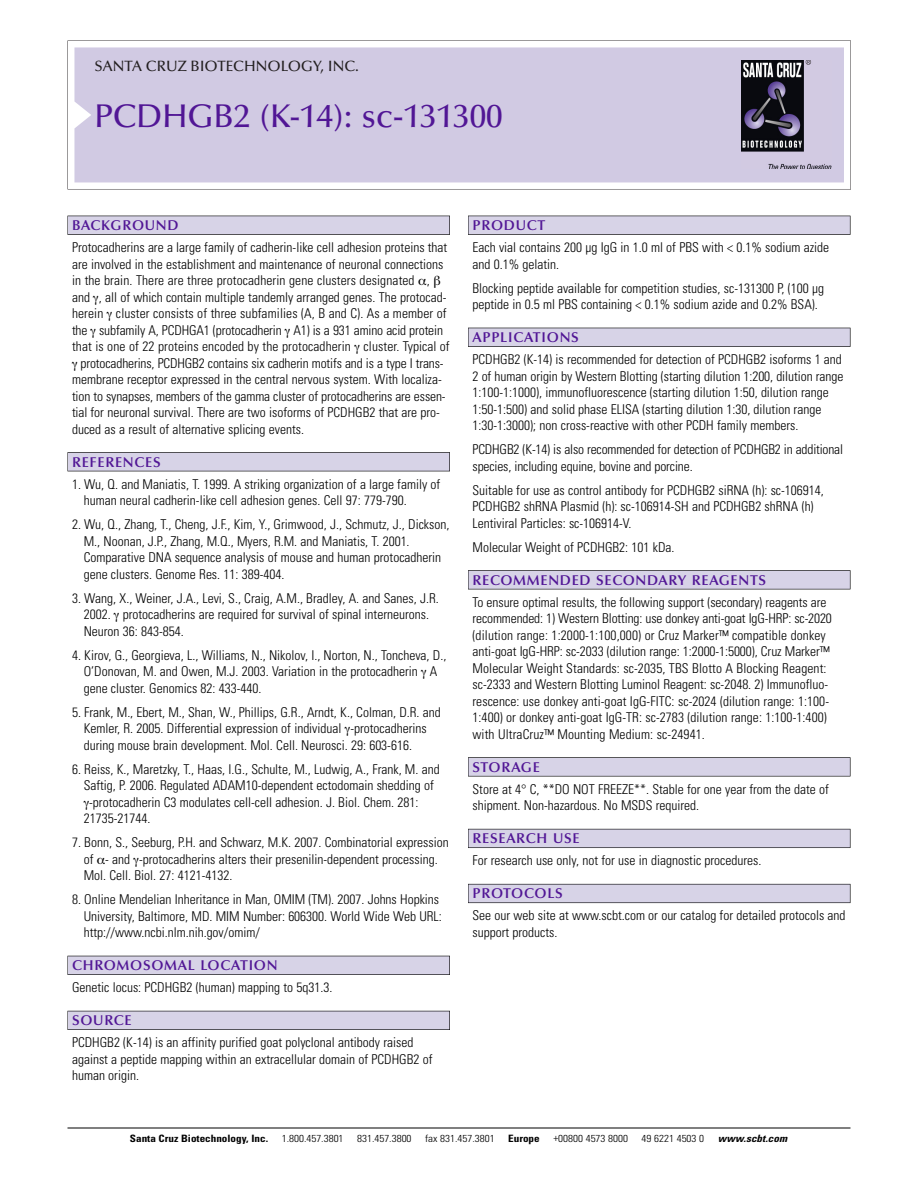
<style>
.page{position:relative;width:918px;height:1188px;background:#fff}
.page>*{position:absolute;margin:0;border:0;box-sizing:border-box;transform-origin:0 0}
.t1{font:500 33px "Optima";color:#511695}
.t2{font:500 15px "Optima";color:#231f20}
.t3{font:600 14.25px "Optima";letter-spacing:.05em;color:#511695}
.t4{font:300 condensed 13.5px/16.5px "Univers";color:#000}
.t5{font:300 condensed 10.2px "Univers";color:#000;scale:1.1 1}
.t6{font:700 condensed 10.2px "Univers";color:#000;scale:1.1 1}
.t7{font:italic 700 condensed 10.2px "Univers";letter-spacing:.005em;color:#000;scale:1.1 1}
</style>
<div class="page">
<svg style="left:68px;top:40px;width:783px;height:149px"></svg>
<div style="left:74px;top:47px;width:770px;height:135px;background:#d1cae3"></div>
<img style="left:741px;top:60px;width:90px;height:108px">
<div style="left:68px;top:216px;width:382px;height:19px;background:#525155"></div>
<div style="left:68px;top:216px;width:381px;height:18px;background:#d7d3e7"></div>
<div style="left:68px;top:452px;width:382px;height:19px;background:#525155"></div>
<div style="left:68px;top:453px;width:381px;height:18px;background:#d7d3e7"></div>
<div style="left:68px;top:956px;width:382px;height:19px;background:#525158"></div>
<div style="left:68px;top:956px;width:381px;height:18px;background:#d7d3e7"></div>
<div style="left:68px;top:1011px;width:382px;height:19px;background:#54535a"></div>
<div style="left:68px;top:1011px;width:381px;height:18px;background:#d7d3e7"></div>
<div style="left:468px;top:216px;width:382px;height:19px;background:#525155"></div>
<div style="left:468px;top:216px;width:382px;height:18px;background:#d7d3e7"></div>
<div style="left:468px;top:328px;width:382px;height:19px;background:#515055"></div>
<div style="left:468px;top:328px;width:382px;height:18px;background:#d7d3e7"></div>
<div style="left:468px;top:570px;width:382px;height:19px;background:#545357"></div>
<div style="left:468px;top:571px;width:382px;height:18px;background:#d7d3e7"></div>
<div style="left:468px;top:757px;width:382px;height:19px;background:#575759"></div>
<div style="left:468px;top:758px;width:382px;height:18px;background:#d7d3e7"></div>
<div style="left:468px;top:829px;width:382px;height:19px;background:#5b5a62"></div>
<div style="left:468px;top:829px;width:382px;height:18px;background:#d7d3e7"></div>
<div style="left:468px;top:884px;width:382px;height:19px;background:#66646e"></div>
<div style="left:468px;top:884px;width:382px;height:18px;background:#d7d3e7"></div>
<hr style="left:68px;top:1128px;width:782px;height:1px;background:#000">
<p class="t2" style="left:94px;top:61px;width:266px">SANTA CRUZ BIOTECHNOLOGY, INC.</p>
<h1 class="t1" style="left:94px;top:103px;width:410px">PCDHGB2 (K-14): sc-131300</h1>
<p class="t3" style="left:72px;top:219px;width:108px">BACKGROUND</p>
<p class="t4" style="left:72px;top:240px;width:377px">Protocadherins are a large family of cadherin-like cell adhesion proteins that</p>
<p class="t4" style="left:72px;top:257px;width:373px">are involved in the establishment and maintenance of neuronal connections</p>
<p class="t4" style="left:72px;top:273px;width:359px">in the brain. There are three protocadherin gene clusters designated ,</p>
<p class="t4" style="left:72px;top:290px;width:376px">and , all of which contain multiple tandemly arranged genes. The protocad-</p>
<p class="t4" style="left:72px;top:306px;width:376px">herein cluster consists of three subfamilies (A, B and C). As a member of</p>
<p class="t4" style="left:72px;top:323px;width:373px">the subfamily A, PCDHGA1 (protocadherin A1) is a 931 amino acid protein</p>
<p class="t4" style="left:72px;top:339px;width:379px">that is one of 22 proteins encoded by the protocadherin cluster. Typical of</p>
<p class="t4" style="left:81px;top:356px;width:365px">protocadherins, PCDHGB2 contains six cadherin motifs and is a type I trans-</p>
<p class="t4" style="left:72px;top:372px;width:371px">membrane receptor expressed in the central nervous system. With localiza-</p>
<p class="t4" style="left:72px;top:389px;width:375px">tion to synapses, members of the gamma cluster of protocadherins are essen-</p>
<p class="t4" style="left:72px;top:405px;width:369px">tial for neuronal survival. There are two isoforms of PCDHGB2 that are pro-</p>
<p class="t4" style="left:72px;top:422px;width:234px">duced as a result of alternative splicing events.</p>
<p class="t3" style="left:72px;top:456px;width:90px">REFERENCES</p>
<p class="t4" style="left:84px;top:477px;width:358px;text-indent:-12px">1. Wu, Q. and Maniatis, T. 1999. A striking organization of a large family of human neural cadherin-like cell adhesion genes. Cell 97: 779-790.</p>
<p class="t4" style="left:84px;top:517px;width:367px;text-indent:-12px">2. Wu, Q., Zhang, T., Cheng, J.F., Kim, Y., Grimwood, J., Schmutz, J., Dickson, M., Noonan, J.P., Zhang, M.Q., Myers, R.M. and Maniatis, T. 2001.<br>Comparative DNA sequence analysis of mouse and human protocadherin gene clusters. Genome Res. 11: 389-404.</p>
<p class="t4" style="left:84px;top:591px;width:357px;text-indent:-12px">3. Wang, X., Weiner, J.A., Levi, S., Craig, A.M., Bradley, A. and Sanes, J.R.<br>2002. protocadherins are required for survival of spinal interneurons.<br>Neuron 36: 843-854.</p>
<p class="t4" style="left:84px;top:648px;width:364px;text-indent:-12px">4. Kirov, G., Georgieva, L., Williams, N., Nikolov, I., Norton, N., Toncheva, D.,<br>O’Donovan, M. and Owen, M.J. 2003. Variation in the protocadherin A gene cluster. Genomics 82: 433-440.</p>
<p class="t4" style="left:84px;top:705px;width:359px;text-indent:-12px">5. Frank, M., Ebert, M., Shan, W., Phillips, G.R., Arndt, K., Colman, D.R. and<br>Kemler, R. 2005. Differential expression of individual -protocadherins during mouse brain development. Mol. Cell. Neurosci. 29: 603-616.</p>
<p class="t4" style="left:72px;top:762px;width:369px">6. Reiss, K., Maretzky, T., Haas, I.G., Schulte, M., Ludwig, A., Frank, M. and</p>
<p class="t4" style="left:84px;top:778px;width:352px">Saftig, P. 2006. Regulated ADAM10-dependent ectodomain shedding of</p>
<p class="t4" style="left:89px;top:795px;width:331px">-protocadherin C3 modulates cell-cell adhesion. J. Biol. Chem. 281:</p>
<p class="t4" style="left:84px;top:811px;width:68px">21735-21744.</p>
<p class="t4" style="left:84px;top:835px;width:367px;text-indent:-12px">7. Bonn, S., Seeburg, P.H. and Schwarz, M.K. 2007. Combinatorial expression of - and -protocadherins alters their presenilin-dependent processing.<br>Mol. Cell. Biol. 27: 4121-4132.</p>
<p class="t4" style="left:84px;top:892px;width:360px;text-indent:-12px">8. Online Mendelian Inheritance in Man, OMIM (TM). 2007. Johns Hopkins<br>University, Baltimore, MD. MIM Number: 606300. World Wide Web URL: http://www.ncbi.nlm.nih.gov/omim/</p>
<p class="t3" style="left:72px;top:960px;width:207px">CHROMOSOMAL LOCATION</p>
<p class="t4" style="left:72px;top:980px;width:262px">Genetic locus: PCDHGB2 (human) mapping to 5q31.3.</p>
<p class="t3" style="left:72px;top:1015px;width:61px">SOURCE</p>
<p class="t4" style="left:72px;top:1035px;width:362px">PCDHGB2 (K-14) is an affinity purified goat polyclonal antibody raised against a peptide mapping within an extracellular domain of PCDHGB2 of human origin.</p>
<p class="t3" style="left:473px;top:219px;width:74px">PRODUCT</p>
<p class="t4" style="left:473px;top:240px;width:358px">Each vial contains 200 µg IgG in 1.0 ml of PBS with &lt; 0.1% sodium azide and 0.1% gelatin.</p>
<p class="t4" style="left:473px;top:281px;width:353px">Blocking peptide available for competition studies, sc-131300 P, (100 µg peptide in 0.5 ml PBS containing &lt; 0.1% sodium azide and 0.2% BSA).</p>
<p class="t3" style="left:473px;top:332px;width:108px">APPLICATIONS</p>
<p class="t4" style="left:473px;top:352px;width:372px">PCDHGB2 (K-14) is recommended for detection of PCDHGB2 isoforms 1 and 2 of human origin by Western Blotting (starting dilution 1:200, dilution range 1:100-1:1000), immunofluorescence (starting dilution 1:50, dilution range 1:50-1:500) and solid phase ELISA (starting dilution 1:30, dilution range 1:30-1:3000); non cross-reactive with other PCDH family members.</p>
<p class="t4" style="left:473px;top:442px;width:372px">PCDHGB2 (K-14) is also recommended for detection of PCDHGB2 in additional species, including equine, bovine and porcine.</p>
<p class="t4" style="left:473px;top:483px;width:353px">Suitable for use as control antibody for PCDHGB2 siRNA (h): sc-106914,<br>PCDHGB2 shRNA Plasmid (h): sc-106914-SH and PCDHGB2 shRNA (h)<br>Lentiviral Particles: sc-106914-V.</p>
<p class="t4" style="left:473px;top:540px;width:204px">Molecular Weight of PCDHGB2: 101 kDa.</p>
<p class="t3" style="left:473px;top:574px;width:295px">RECOMMENDED SECONDARY REAGENTS</p>
<p class="t4" style="left:473px;top:595px;width:361px">To ensure optimal results, the following support (secondary) reagents are recommended: 1) Western Blotting: use donkey anti-goat IgG-HRP: sc-2020 (dilution range: 1:2000-1:100,000) or Cruz Marker™ compatible donkey anti-goat IgG-HRP: sc-2033 (dilution range: 1:2000-1:5000), Cruz Marker™ Molecular Weight Standards: sc-2035, TBS Blotto A Blocking Reagent: sc-2333 and Western Blotting Luminol Reagent: sc-2048. 2) Immunofluo&shy;rescence: use donkey anti-goat IgG-FITC: sc-2024 (dilution range: 1:100- 1:400) or donkey anti-goat IgG-TR: sc-2783 (dilution range: 1:100-1:400) with UltraCruz™ Mounting Medium: sc-24941.</p>
<p class="t3" style="left:473px;top:761px;width:69px">STORAGE</p>
<p class="t4" style="left:473px;top:782px;width:358px">Store at 4° C, **DO NOT FREEZE**. Stable for one year from the date of shipment. Non-hazardous. No MSDS required.</p>
<p class="t3" style="left:473px;top:833px;width:109px">RESEARCH USE</p>
<p class="t4" style="left:473px;top:853px;width:290px">For research use only, not for use in diagnostic procedures.</p>
<p class="t3" style="left:473px;top:888px;width:92px">PROTOCOLS</p>
<p class="t4" style="left:473px;top:908px;width:375px">See our web site at www.scbt.com or our catalog for detailed protocols and support products.</p>
<p class="t6" style="left:130px;top:1135px;width:127px">Santa Cruz Biotechnology, Inc.</p>
<p class="t5" style="left:282px;top:1135px;width:58px">1.800.457.3801</p>
<p class="t5" style="left:357px;top:1135px;width:51px">831.457.3800</p>
<p class="t5" style="left:425px;top:1135px;width:65px">fax 831.457.3801</p>
<p class="t6" style="left:508px;top:1135px;width:30px">Europe</p>
<p class="t5" style="left:553px;top:1135px;width:69px">+00800 4573 8000</p>
<p class="t5" style="left:642px;top:1135px;width:58px">49 6221 4503 0</p>
<p class="t7" style="left:718px;top:1135px;width:64px">www.scbt.com</p>
</div>
